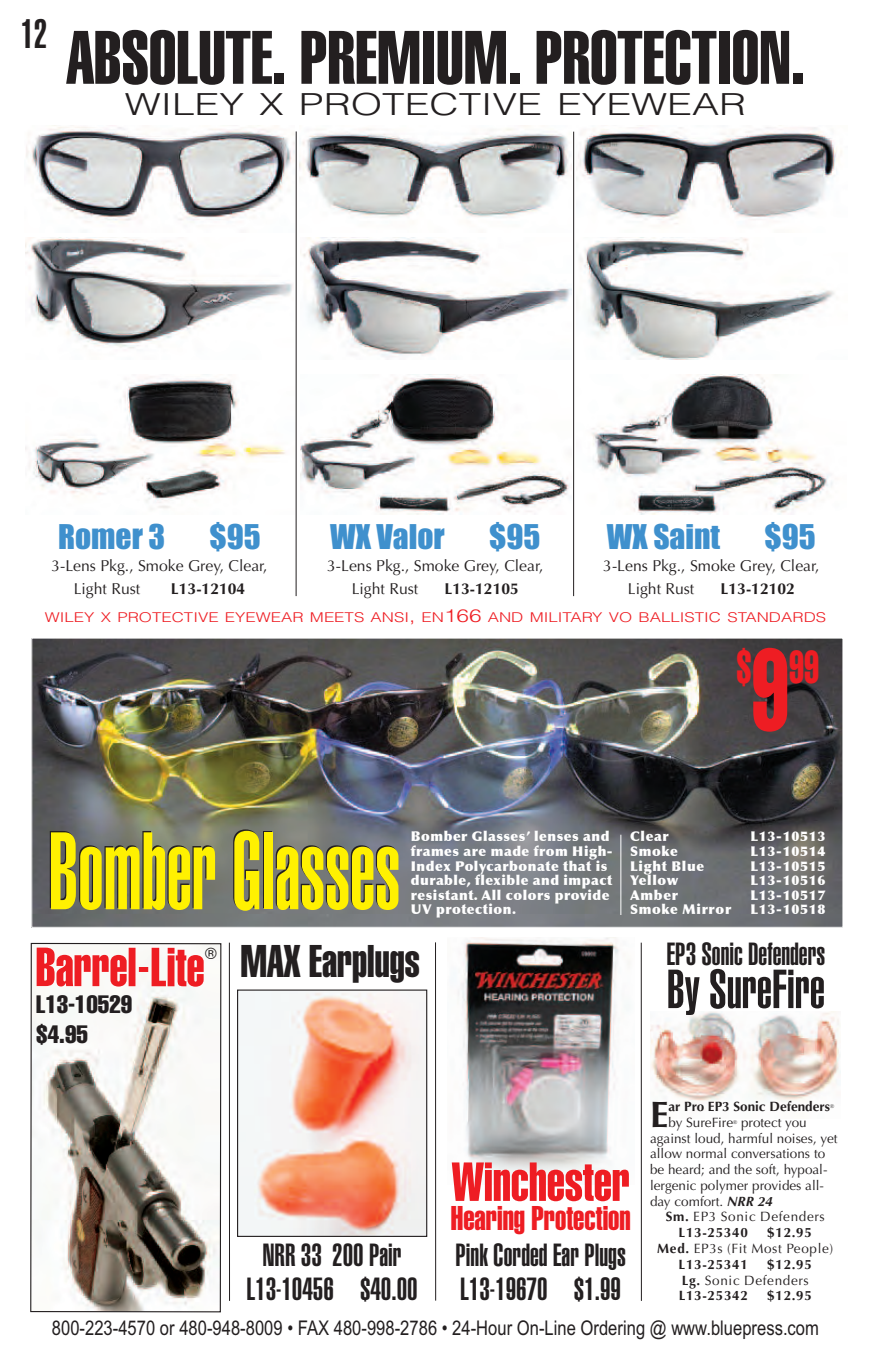
<style>
.page{position:relative;width:871px;height:1357px;background:#fff}
.page>*{position:absolute;margin:0;border:0;box-sizing:border-box;transform-origin:0 0}
.t1{font:113.4px "Helvetica LT Std Comp";color:#ee1d23;scale:.71 1}
.t2{font:108px "Helvetica LT Std Ultra Comp";color:#fff101;scale:.83 1}
.t3{font:74.25px "Helvetica LT Std Extra Comp";color:#231f20}
.t4{font:54px "Helvetica LT Std Extra Comp";color:#ee1d23}
.t5{font:54px "Helvetica LT Std Ultra Comp";color:#231f20}
.t6{font:45.45px "Helvetica LT Std Comp";color:#ee1d23;scale:.71 1}
.t7{font:45px "Helvetica LT Std Extra Comp";color:#231f20}
.t8{font:40.5px "Helvetica LT Std Ultra Comp";color:#231f20}
.t9{font:700 36.68px "Optima LT Std";color:#231f20}
.t10{font:33.75px "Helvetica LT Std Extra Comp";color:#ee1d23}
.t11{font:31.5px/33.8px "Helvetica LT Std Ultra Comp";color:#231f20;text-align:center}
.t12{font:31.5px "Impact";color:#3f90cd}
.t13{font:300 30.38px "Helvetica";color:#231f20;scale:1.33 1}
.t14{font:24.75px/29.7px "Helvetica LT Std Comp";color:#231f20}
.t15{font:20.25px "Arial Narrow";color:#231f20}
.t16{font:15.75px/22.5px "Optima LT Std";color:#231f20}
.t17{font:700 15.75px "Optima LT Std";color:#231f20}
.t18{font:15.75px "Helvetica";color:#231f20}
.t19{font:900 13.5px/14.6px "Optima";letter-spacing:.04em;color:#fff}
.t20{font:13.5px/15.8px "Optima LT Std";color:#231f20}
.t21{font:300 13.5px "Helvetica";color:#ee1d23;scale:1.25 1}
.t22{font:700 13.5px/15.8px "Optima LT Std";letter-spacing:.05em;color:#231f20}
.t23{font:13.5px/15.8px "Optima LT Std";letter-spacing:.05em;color:#231f20}
.t24{font:700 13.5px "Optima LT Std";color:#231f20}
.t25{font:5.4px "Optima LT Std";color:#231f20}
.s1{font-size:18px}
.s2{font-weight:700;font-style:italic}
.s3{font-weight:700}
.s4{font-weight:400}
</style>
<div class="page">
<img style="left:34px;top:640px;width:807px;height:285px">
<img style="left:239px;top:991px;width:186px;height:244px">
<div style="left:237px;top:989px;width:190px;height:248px;border:1px solid #231f20"></div>
<img style="left:650px;top:1011px;width:190px;height:99px">
<hr style="left:620px;top:835px;width:1px;height:80px;background:#fff">
<img style="left:458px;top:937px;width:161px;height:242px">
<hr style="left:229px;top:942px;width:1px;height:359px;background:#231f20">
<hr style="left:435px;top:942px;width:1px;height:358px;background:#231f20">
<hr style="left:641px;top:942px;width:1px;height:359px;background:#231f20">
<img style="left:300px;top:126px;width:270px;height:92px">
<img style="left:300px;top:376px;width:270px;height:139px">
<img style="left:576px;top:127px;width:266px;height:97px">
<img style="left:26px;top:127px;width:268px;height:96px">
<img style="left:592px;top:375px;width:241px;height:140px">
<img style="left:25px;top:376px;width:261px;height:134px">
<img style="left:25px;top:237px;width:268px;height:112px">
<img style="left:303px;top:237px;width:268px;height:123px">
<img style="left:579px;top:237px;width:256px;height:123px">
<hr style="left:296px;top:131px;width:1px;height:465px;background:#231f20">
<hr style="left:573px;top:132px;width:1px;height:464px;background:#231f20">
<img style="left:32px;top:945px;width:187px;height:365px">
<div style="left:30px;top:943px;width:191px;height:369px;border:1px solid #231f20"></div>
<h3 class="t8" style="left:20px;top:19px;width:28px">12</h3>
<h3 class="t3" style="left:66px;top:31px;width:739px">ABSOLUTE. PREMIUM. PROTECTION.</h3>
<h3 class="t13" style="left:125px;top:80px;width:468px">WILEY X PROTECTIVE EYEWEAR</h3>
<h3 class="t12" style="left:58px;top:519px;width:108px">Romer 3</h3>
<h3 class="t12" style="left:210px;top:519px;width:53px">$95</h3>
<p class="t16" style="left:74px;top:556px;width:195px;text-indent:-22px">3-Lens Pkg., Smoke Grey, Clear,<br>Light Rust</p>
<p class="t17" style="left:171px;top:582px;width:76px">L13-12104</p>
<h3 class="t12" style="left:330px;top:519px;width:116px">WX Valor</h3>
<h3 class="t12" style="left:489px;top:519px;width:53px">$95</h3>
<p class="t16" style="left:352px;top:556px;width:193px;text-indent:-24px">3-Lens Pkg., Smoke Grey, Clear,<br>Light Rust</p>
<p class="t17" style="left:444px;top:582px;width:76px">L13-12105</p>
<h3 class="t12" style="left:607px;top:519px;width:115px">WX Saint</h3>
<h3 class="t12" style="left:764px;top:519px;width:53px">$95</h3>
<p class="t16" style="left:628px;top:556px;width:193px;text-indent:-24px">3-Lens Pkg., Smoke Grey, Clear,<br>Light Rust</p>
<p class="t17" style="left:720px;top:582px;width:76px">L13-12102</p>
<p class="t21" style="left:45px;top:606px;width:626px">WILEY X PROTECTIVE EYEWEAR MEETS ANSI<span class="s1">,</span> EN<span class="s1">166</span> AND MILITARY VO BALLISTIC STANDARDS</p>
<h3 class="t6" style="left:736px;top:650px;width:23px">$</h3>
<h1 class="t1" style="left:751px;top:649px;width:54px">9</h1>
<h3 class="t6" style="left:789px;top:650px;width:44px">99</h3>
<h2 class="t2" style="left:48px;top:832px;width:425px">Bomber Glasses</h2>
<p class="t19" style="left:411px;top:829px;width:203px">Bomber Glasses’ lenses and frames are made from High-<br>Index Polycarbonate that is durable, flexible and impact resistant. All colors provide<br>UV protection.</p>
<p class="t19" style="left:630px;top:829px;width:40px">Clear</p>
<p class="t19" style="left:750px;top:829px;width:76px">L13-10513</p>
<p class="t19" style="left:630px;top:844px;width:49px">Smoke</p>
<p class="t19" style="left:750px;top:844px;width:76px">L13-10514</p>
<p class="t19" style="left:630px;top:858px;width:76px">Light Blue</p>
<p class="t19" style="left:750px;top:858px;width:76px">L13-10515</p>
<p class="t19" style="left:630px;top:873px;width:50px">Yellow</p>
<p class="t19" style="left:750px;top:873px;width:76px">L13-10516</p>
<p class="t19" style="left:630px;top:888px;width:49px">Amber</p>
<p class="t19" style="left:750px;top:888px;width:76px">L13-10517</p>
<p class="t19" style="left:630px;top:902px;width:103px">Smoke Mirror</p>
<p class="t19" style="left:750px;top:902px;width:76px">L13-10518</p>
<h3 class="t4" style="left:36px;top:948px;width:170px">Barrel-Lite</h3>
<p class="t18" style="left:205px;top:944px;width:13px">®</p>
<h3 class="t14" style="left:36px;top:991px;width:98px">L13-10529 $4.95</h3>
<h3 class="t7" style="left:241px;top:945px;width:181px">MAX Earplugs</h3>
<h3 class="t11" style="left:666px;top:939px;width:160px">EP3 Sonic Defenders</h3>
<h3 class="t5" style="left:667px;top:969px;width:160px">By SureFire</h3>
<h3 class="t9" style="left:650px;top:1099px;width:20px">E</h3>
<p class="t24" style="left:668px;top:1101px;width:163px">ar Pro EP3 Sonic Defenders</p>
<p class="t25" style="left:830px;top:1104px;width:6px">®</p>
<p class="t20" style="left:668px;top:1116px;width:66px">by SureFire</p>
<p class="t25" style="left:733px;top:1120px;width:6px">®</p>
<p class="t20" style="left:650px;top:1116px;width:189px;text-indent:91px">protect you against loud, harmful noises, yet allow normal conversations to be heard; and the soft, hypoal&shy;lergenic polymer provides all&shy;day comfort. <span class="s2">NRR 24</span></p>
<p class="t23" style="left:678px;top:1210px;width:148px;text-indent:-13px"><span class="s3">Sm.</span> EP3 Sonic Defenders<br><span class="s3">L13-25340</span></p>
<h3 class="t4" style="left:452px;top:1162px;width:179px">Winchester</h3>
<h3 class="t10" style="left:451px;top:1206px;width:181px">Hearing Protection</h3>
<p class="t22" style="left:767px;top:1226px;width:46px">$12.95</p>
<p class="t23" style="left:657px;top:1242px;width:178px"><span class="s3">Med.</span> EP3s (Fit Most People)</p>
<p class="t22" style="left:678px;top:1257px;width:71px">L13-25341</p>
<h3 class="t11" style="left:246px;top:1240px;width:173px">NRR 33 200 Pair<br>L13-10456 $40.00</h3>
<h3 class="t11" style="left:455px;top:1240px;width:172px;text-align:left">Pink Corded Ear Plugs<br>L13-19670 $1.99</h3>
<h3 class="t15" style="left:52px;top:1316px;width:768px">800-223-4570 or 480-948-8009 • FAX 480-998-2786 • 24-Hour On-Line Ordering @ www.bluepress.com</h3>
<p class="t22" style="left:678px;top:1257px;width:135px;text-indent:89px">$12.95<br>Lg. <span class="s4">Sonic Defenders<br></span>L13-25342</p>
<p class="t22" style="left:767px;top:1289px;width:46px">$12.95</p>
</div>
